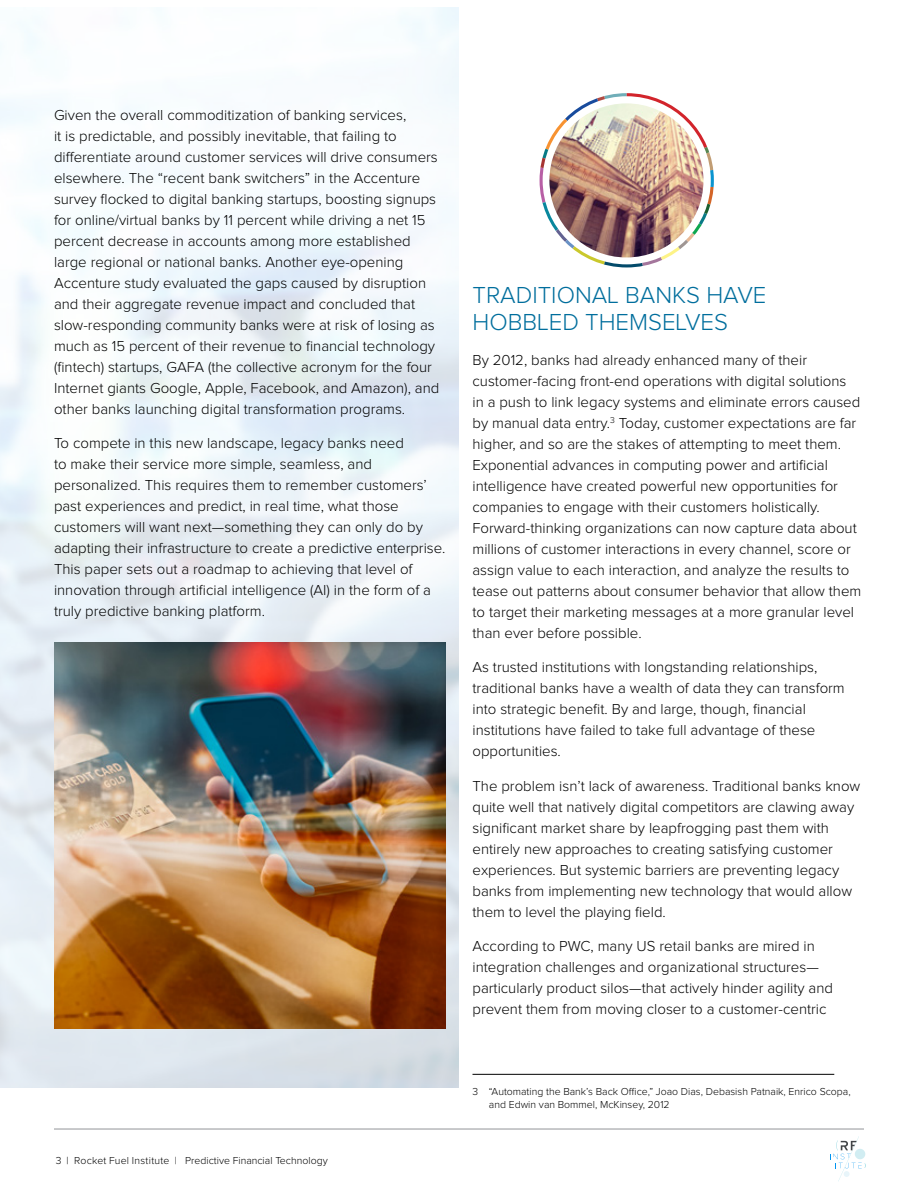
<style>
.page{position:relative;width:918px;height:1188px;background:#fff}
.page>*{position:absolute;margin:0;border:0;box-sizing:border-box;transform-origin:0 0}
.t1{font:300 24px/27px "Proxima Nova";color:#006e9d}
.t2{font:300 15px/21px "Proxima Nova";color:#000}
.t3{font:300 10.5px/13.5px "Proxima Nova";color:#000}
</style>
<div class="page">
<img style="left:0;top:8px;width:459px;height:1080px">
<hr style="left:472px;top:1074px;width:362px;height:1px;background:#000">
<img style="left:54px;top:643px;width:392px;height:385px">
<hr style="left:54px;top:1129px;width:810px;height:1px;background:#939598">
<img style="left:540px;top:93px;width:174px;height:174px">
<svg style="left:830px;top:1136px;width:36px;height:46px"></svg>
<p class="t2" style="left:54px;top:105px;width:387px">Given the overall commoditization of banking services,<br>it is predictable, and possibly inevitable, that failing to differentiate around customer services will drive consumers elsewhere. The “recent bank switchers” in the Accenture survey flocked to digital banking startups, boosting signups for online/virtual banks by 11 percent while driving a net 15 percent decrease in accounts among more established large regional or national banks. Another eye-opening Accenture study evaluated the gaps caused by disruption and their aggregate revenue impact and concluded that slow-responding community banks were at risk of losing as much as 15 percent of their revenue to financial technology (fintech) startups, GAFA (the collective acronym for the four Internet giants Google, Apple, Facebook, and Amazon), and other banks launching digital transformation programs.</p>
<p class="t2" style="left:54px;top:433px;width:393px">To compete in this new landscape, legacy banks need<br>to make their service more simple, seamless, and personalized. This requires them to remember customers’ past experiences and predict, in real time, what those customers will want next—something they can only do by adapting their infrastructure to create a predictive enterprise.<br>This paper sets out a roadmap to achieving that level of innovation through artificial intelligence (AI) in the form of a truly predictive banking platform.</p>
<p class="t3" style="left:56px;top:1154px;width:273px">3 | Rocket Fuel Institute | Predictive Financial Technology</p>
<h1 class="t1" style="left:472px;top:282px;width:296px">TRADITIONAL BANKS HAVE<br>HOBBLED THEMSELVES</h1>
<p class="t2" style="left:472px;top:350px;width:390px">By 2012, banks had already enhanced many of their customer-facing front-end operations with digital solutions in a push to link legacy systems and eliminate errors caused by manual data entry.<sup>3</sup> Today, customer expectations are far higher, and so are the stakes of attempting to meet them.<br>Exponential advances in computing power and artificial intelligence have created powerful new opportunities for companies to engage with their customers holistically.<br>Forward-thinking organizations can now capture data about millions of customer interactions in every channel, score or assign value to each interaction, and analyze the results to tease out patterns about consumer behavior that allow them to target their marketing messages at a more granular level than ever before possible.</p>
<p class="t2" style="left:472px;top:657px;width:374px">As trusted institutions with longstanding relationships, traditional banks have a wealth of data they can transform into strategic benefit. By and large, though, financial institutions have failed to take full advantage of these opportunities.</p>
<p class="t2" style="left:472px;top:776px;width:389px">The problem isn’t lack of awareness. Traditional banks know quite well that natively digital competitors are clawing away significant market share by leapfrogging past them with entirely new approaches to creating satisfying customer experiences. But systemic barriers are preventing legacy banks from implementing new technology that would allow them to level the playing field.</p>
<p class="t2" style="left:472px;top:936px;width:362px">According to PWC, many US retail banks are mired in integration challenges and organizational structures— particularly product silos—that actively hinder agility and prevent them from moving closer to a customer-centric</p>
<p class="t3" style="left:489px;top:1085px;width:363px;text-indent:-16px">3 “Automating the Bank’s Back Office,” Joao Dias, Debasish Patnaik, Enrico Scopa, and Edwin van Bommel, McKinsey, 2012</p>
</div>
